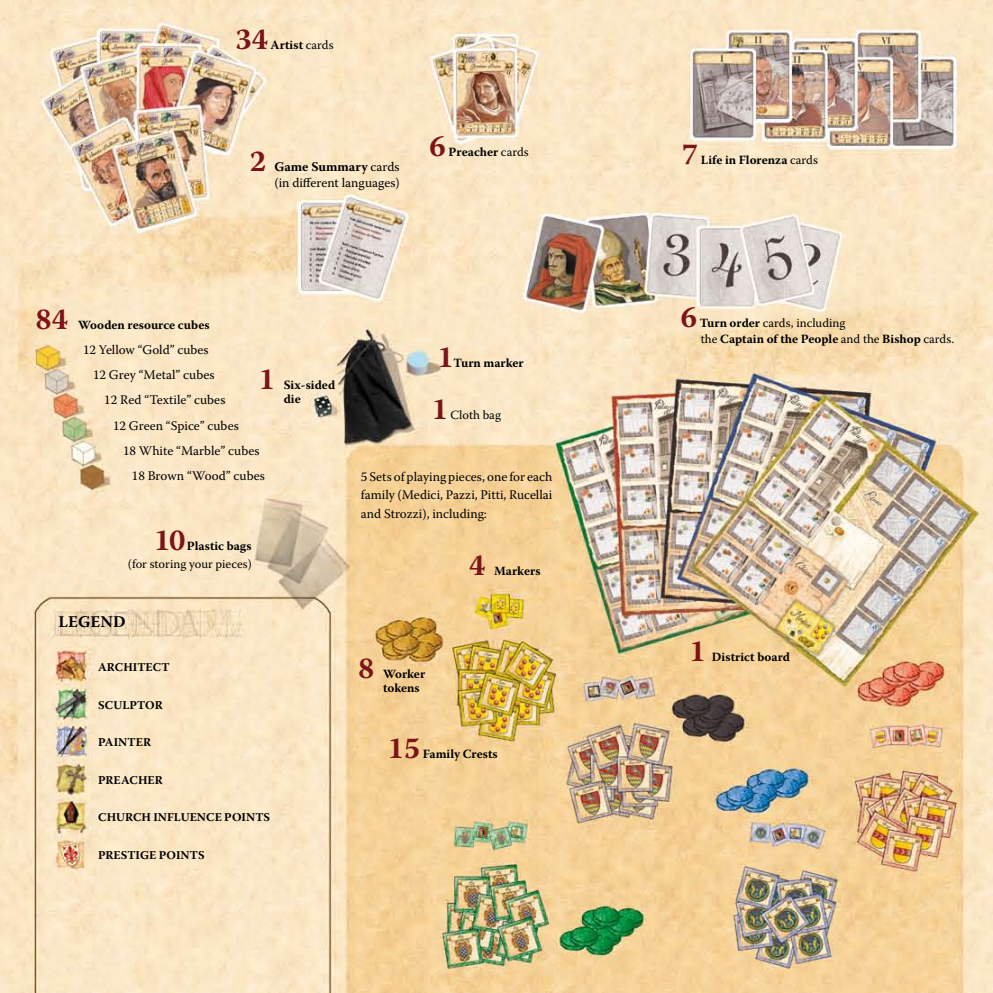
<style>
.page{position:relative;width:993px;height:993px;background:#fff}
.page>*{position:absolute;margin:0;border:0;box-sizing:border-box;transform-origin:0 0}
.t1{font:700 30px "Warnock Pro";color:#7d1418}
.t2{font:700 16.25px "Warnock Pro";letter-spacing:.01em;color:#000}
.t3{font:13.12px/18.1px "Warnock Pro";color:#000;text-align:justify}
.t4{font:700 12.5px/13.8px "Warnock Pro";color:#000}
.t5{font:12.5px "Warnock Pro";color:#000}
.t6{font:700 11.88px "Warnock Pro";letter-spacing:.01em;color:#000}
.s1{font-weight:400}
.s2{font-weight:700}
</style>
<div class="page">
<img style="left:0;top:0;width:992px;height:992px">
<h1 class="t1" style="left:235px;top:21px;width:34px">34</h1>
<p class="t4" style="left:270px;top:38px;width:64px">Artist <span class="s1">cards</span></p>
<h1 class="t1" style="left:249px;top:143px;width:18px">2</h1>
<p class="t3" style="left:274px;top:158px;width:127px;line-height:16.2px"><span class="s2">Game Summary</span> cards (in different languages)</p>
<h1 class="t1" style="left:429px;top:128px;width:18px">6</h1>
<p class="t4" style="left:448px;top:144px;width:82px">Preacher <span class="s1">cards</span></p>
<h1 class="t1" style="left:35px;top:301px;width:34px">84</h1>
<p class="t4" style="left:78px;top:318px;width:133px">Wooden resource cubes</p>
<p class="t3" style="left:83px;top:341px;width:127px">12 Yellow “Gold” cubes</p>
<p class="t3" style="left:93px;top:366px;width:123px">12 Grey “Metal” cubes</p>
<p class="t3" style="left:104px;top:391px;width:123px">12 Red “Textile” cubes</p>
<p class="t3" style="left:113px;top:416px;width:127px">12 Green “Spice” cubes</p>
<p class="t3" style="left:123px;top:441px;width:138px">18 White “Marble” cubes</p>
<p class="t3" style="left:132px;top:466px;width:135px">18 Brown “Wood” cubes</p>
<p class="t3" style="left:360px;top:467px;width:193px">5 Sets of playing pieces, one for each family (Medici, Pazzi, Pitti, Rucellai and Strozzi), including:</p>
<h1 class="t1" style="left:437px;top:339px;width:18px">1</h1>
<p class="t4" style="left:453px;top:356px;width:72px">Turn marker</p>
<h1 class="t1" style="left:259px;top:361px;width:18px">1</h1>
<p class="t4" style="left:283px;top:378px;width:53px">Six-sided die</p>
<h1 class="t1" style="left:431px;top:391px;width:18px">1</h1>
<p class="t5" style="left:450px;top:407px;width:52px">Cloth bag</p>
<h1 class="t1" style="left:154px;top:521px;width:33px">10</h1>
<p class="t4" style="left:187px;top:538px;width:66px">Plastic bags</p>
<p class="t5" style="left:128px;top:556px;width:125px">(for storing your pieces)</p>
<p class="t2" style="left:59px;top:611px;width:65px">Legend</p>
<p class="t6" style="left:98px;top:659px;width:64px">Architect</p>
<p class="t6" style="left:98px;top:697px;width:34px">Sculptor</p>
<p class="t6" style="left:98px;top:734px;width:51px">Painter</p>
<p class="t6" style="left:98px;top:772px;width:63px">Preacher</p>
<p class="t6" style="left:98px;top:809px;width:165px">Church Influence Points</p>
<p class="t6" style="left:98px;top:847px;width:100px">Prestige Points</p>
<h1 class="t1" style="left:469px;top:546px;width:18px">4</h1>
<p class="t4" style="left:494px;top:563px;width:48px">Markers</p>
<h1 class="t1" style="left:358px;top:650px;width:18px">8</h1>
<p class="t4" style="left:383px;top:666px;width:44px">Worker tokens</p>
<h1 class="t1" style="left:387px;top:729px;width:34px">15</h1>
<p class="t4" style="left:422px;top:746px;width:76px">Family Crests</p>
<h1 class="t1" style="left:681px;top:136px;width:18px">7</h1>
<p class="t4" style="left:700px;top:153px;width:118px">Life in Florenza <span class="s1">cards</span></p>
<h1 class="t1" style="left:680px;top:299px;width:18px">6</h1>
<p class="t4" style="left:699px;top:314px;width:256px;line-height:16.2px">Turn order <span class="s1">cards, including<br>the</span> Captain of the People <span class="s1">and the</span> Bishop <span class="s1">cards.</span></p>
<h1 class="t1" style="left:689px;top:633px;width:18px">1</h1>
<p class="t4" style="left:711px;top:650px;width:80px">District board</p>
</div>
